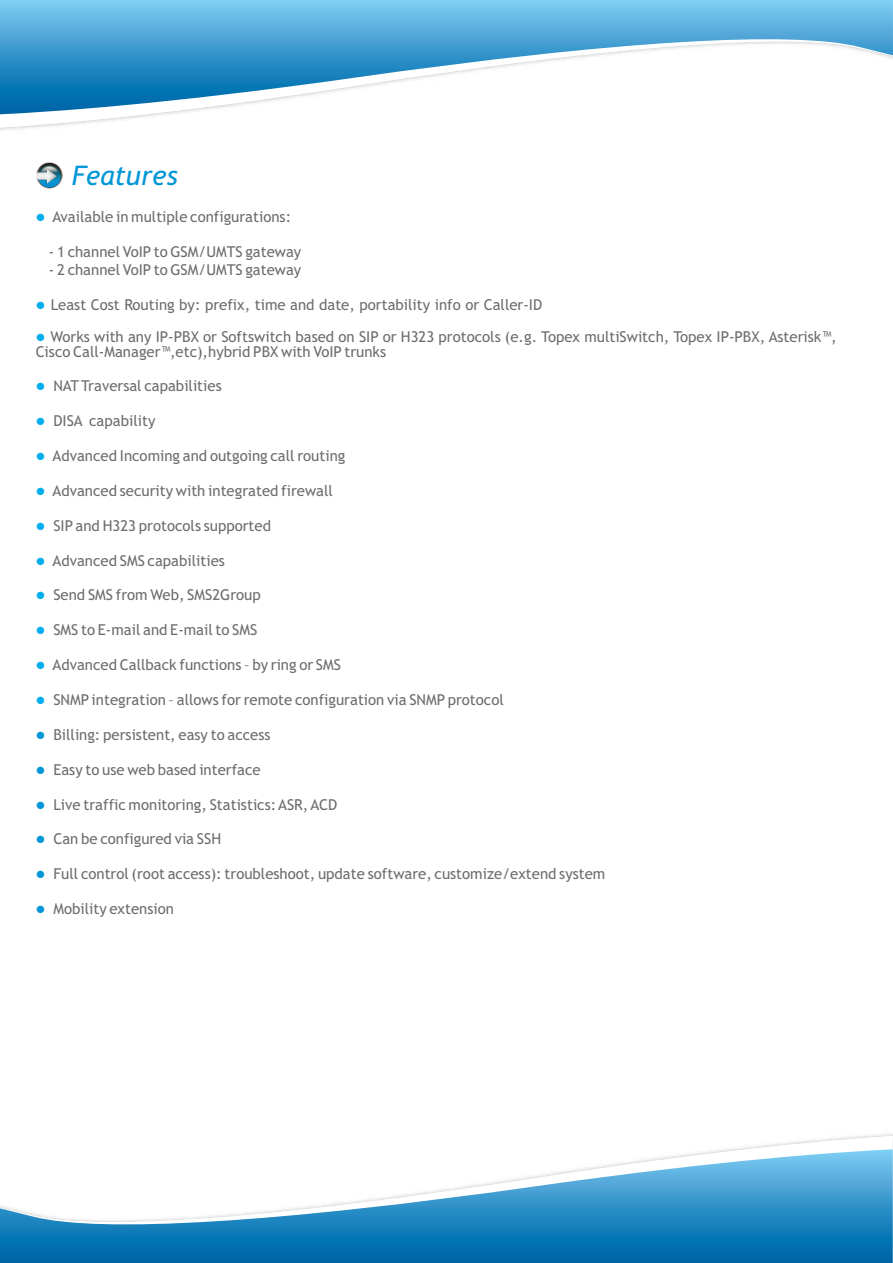
<style>
.page{position:relative;width:893px;height:1263px;background:#fff}
.page>*{position:absolute;margin:0;border:0;box-sizing:border-box;transform-origin:0 0}
.t1{font:italic 27px "Trebuchet MS";color:#0196d7}
.t2{font:15px/32.2px "Trebuchet MS";color:#6c6d70}
.t3{font:12.75px "Wingdings";color:#00aeef}
.t4{font:12.75px "Wingdings";color:#0196d7}
</style>
<div class="page">
<svg style="left:0;top:1149px;width:893px;height:114px"></svg>
<svg style="left:0;top:0;width:893px;height:114px"></svg>
<img style="left:36px;top:162px;width:27px;height:27px">
<h1 class="t1" style="left:72px;top:165px;width:107px">Features</h1>
<p class="t2" style="left:53px;top:202px;width:240px">Available in multiple configurations:</p>
<p class="t2" style="left:49px;top:237px;width:254px">- 1 channel VoIP to GSM/UMTS gateway</p>
<p class="t2" style="left:49px;top:255px;width:254px">- 2 channel VoIP to GSM/UMTS gateway</p>
<p class="t2" style="left:50px;top:289px;width:788px">Least Cost Routing by: prefix, time and date, portability info or Caller-ID<br>Works with any IP-PBX or Softswitch based on SIP or H323 protocols (e.g. Topex multiSwitch, Topex IP-PBX, Asterisk™,</p>
<p class="t2" style="left:36px;top:336px;width:352px">Cisco Call-Manager™,etc),hybrid PBX with VoIP trunks</p>
<p class="t2" style="left:53px;top:371px;width:170px">NATTraversal capabilities</p>
<p class="t2" style="left:53px;top:406px;width:104px">DISA capability</p>
<p class="t2" style="left:53px;top:441px;width:294px">Advanced Incoming and outgoing call routing</p>
<p class="t2" style="left:53px;top:476px;width:282px">Advanced security with integrated firewall</p>
<p class="t2" style="left:53px;top:511px;width:219px">SIP and H323 protocols supported</p>
<p class="t2" style="left:53px;top:545px;width:174px">Advanced SMS capabilities</p>
<p class="t2" style="left:53px;top:580px;width:209px">Send SMS from Web, SMS2Group</p>
<p class="t2" style="left:53px;top:615px;width:206px">SMS to E-mail and E-mail to SMS</p>
<p class="t2" style="left:53px;top:650px;width:290px">Advanced Callback functions – by ring or SMS</p>
<p class="t2" style="left:53px;top:685px;width:452px">SNMP integration – allows for remote configuration via SNMP protocol</p>
<p class="t2" style="left:53px;top:720px;width:219px">Billing: persistent, easy to access</p>
<p class="t2" style="left:53px;top:754px;width:209px">Easy to use web based interface</p>
<p class="t2" style="left:53px;top:789px;width:285px">Live traffic monitoring, Statistics: ASR, ACD</p>
<p class="t2" style="left:53px;top:824px;width:169px">Can be configured via SSH</p>
<p class="t2" style="left:53px;top:859px;width:553px">Full control (root access): troubleshoot, update software, customize/extend system</p>
<p class="t2" style="left:53px;top:894px;width:122px">Mobility extension</p>
<p class="t3" style="left:36px;top:213px;width:59px">●</p>
<p class="t3" style="left:36px;top:300px;width:59px">●</p>
<p class="t3" style="left:36px;top:332px;width:59px">●</p>
<p class="t3" style="left:36px;top:382px;width:59px">●</p>
<p class="t3" style="left:36px;top:416px;width:59px">●</p>
<p class="t3" style="left:36px;top:451px;width:59px">●</p>
<p class="t3" style="left:36px;top:486px;width:59px">●</p>
<p class="t3" style="left:36px;top:521px;width:59px">●</p>
<p class="t3" style="left:36px;top:556px;width:59px">●</p>
<p class="t3" style="left:36px;top:591px;width:59px">●</p>
<p class="t3" style="left:36px;top:625px;width:59px">●</p>
<p class="t3" style="left:36px;top:660px;width:59px">●</p>
<p class="t3" style="left:36px;top:695px;width:59px">●</p>
<p class="t4" style="left:36px;top:730px;width:59px">●</p>
<p class="t4" style="left:36px;top:765px;width:59px">●</p>
<p class="t4" style="left:36px;top:800px;width:59px">●</p>
<p class="t4" style="left:36px;top:834px;width:59px">●</p>
<p class="t4" style="left:36px;top:869px;width:59px">●</p>
<p class="t4" style="left:36px;top:904px;width:59px">●</p>
</div>
